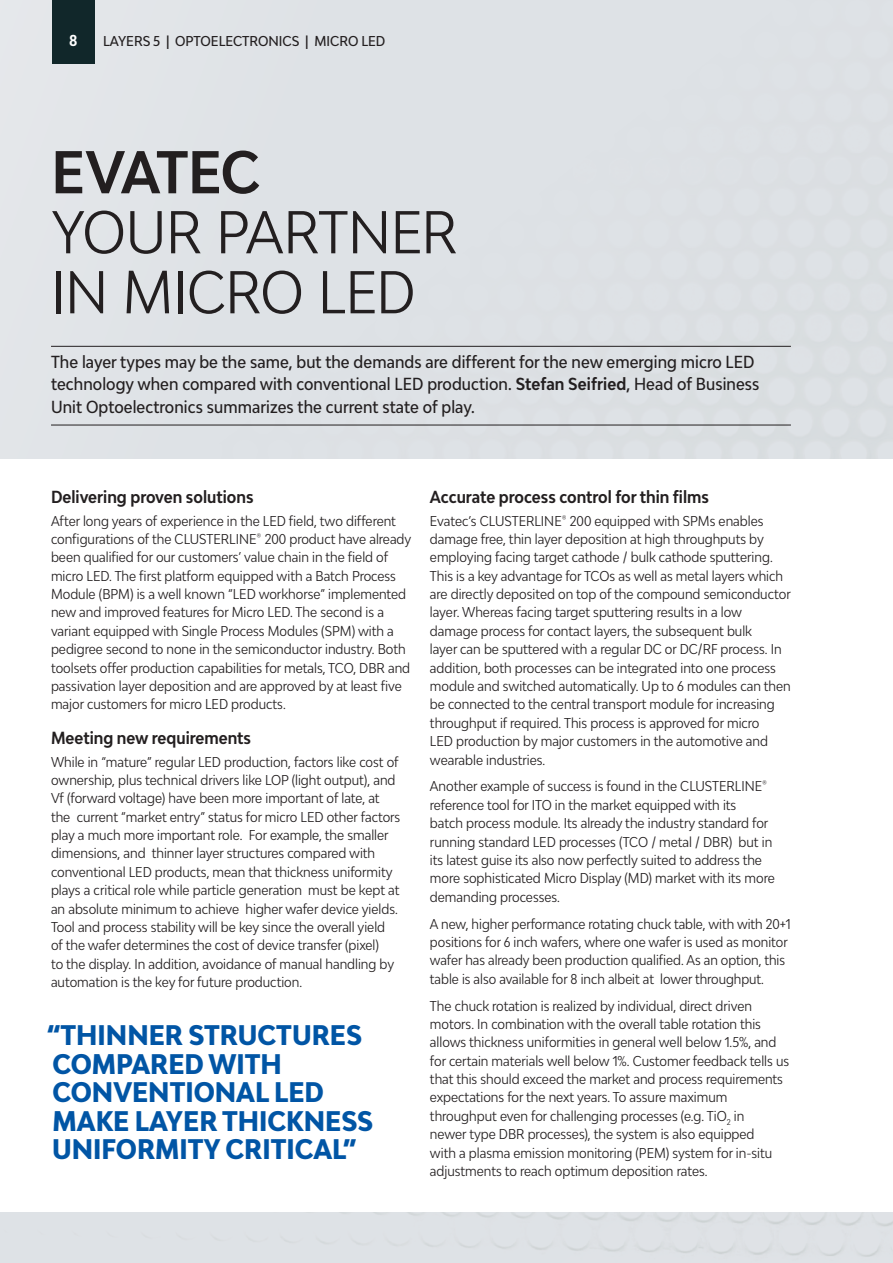
<style>
.page{position:relative;width:893px;height:1263px;background:#fff}
.page>*{position:absolute;margin:0;border:0;box-sizing:border-box;transform-origin:0 0}
.t1{font:condensed 57px/60px "Bw Modelica";letter-spacing:-.01em;color:#231f20}
.t2{font:700 condensed 57px "Bw Modelica";letter-spacing:-.02em;color:#231f20}
.t3{font:800 condensed 26.85px/28.5px "Bw Modelica";color:#0155a5}
._11_pt_avobe_below{font:500 condensed 16.5px/22.5px "Bw Modelica";letter-spacing:.005em;color:#231f20}
.t4{font:700 condensed 16.5px "Bw Modelica";color:#231f20}
.t5{font:700 condensed 15px "Bw Modelica";color:#fff}
.t6{font:condensed 13.5px/18.3px "Bw Modelica";color:#231f20}
.t7{font:500 condensed 13.5px "Bw Modelica";color:#231f20}
.s1{font-weight:700}
</style>
<div class="page">
<hr style="left:51px;top:346px;width:740px;height:1px;background:#231f20">
<hr style="left:51px;top:425px;width:740px;height:1px;background:#231f20">
<div style="left:52px;top:0;width:43px;height:64px;background:#11272a"></div>
<p class="t5" style="left:69px;top:31px;width:10px">8</p>
<p class="t7" style="left:103px;top:33px;width:284px">LAYERS 5 | OPTOELECTRONICS | MICRO LED</p>
<h2 class="t2" style="left:51px;top:135px;width:210px">EVATEC</h2>
<h2 class="t1" style="left:51px;top:201px;width:407px">YOUR PARTNER<br>IN MICRO LED</h2>
<p class="_11_pt_avobe_below" style="left:51px;top:350px;width:710px">The layer types may be the same, but the demands are different for the new emerging micro LED technology when compared with conventional LED production. <span class="s1">Stefan Seifried</span>, Head of Business<br>Unit Optoelectronics summarizes the current state of play.</p>
<p class="t4" style="left:51px;top:486px;width:204px">Delivering proven solutions</p>
<p class="t6" style="left:51px;top:511px;width:362px">After long years of experience in the LED field, two different configurations of the CLUSTERLINE® 200 product have already been qualified for our customers’ value chain in the field of micro LED. The first platform equipped with a Batch Process Module (BPM) is a well known “LED workhorse” implemented new and improved features for Micro LED. The second is a variant equipped with Single Process Modules (SPM) with a pedigree second to none in the semiconductor industry. Both toolsets offer production capabilities for metals, TCO, DBR and passivation layer deposition and are approved by at least five major customers for micro LED products.</p>
<p class="t4" style="left:51px;top:727px;width:202px">Meeting new requirements</p>
<p class="t6" style="left:51px;top:752px;width:351px">While in “mature” regular LED production, factors like cost of ownership, plus technical drivers like LOP (light output), and Vf (forward voltage) have been more important of late, at the current “market entry” status for micro LED other factors play a much more important role. For example, the smaller dimensions, and thinner layer structures compared with conventional LED products, mean that thickness uniformity plays a critical role while particle generation must be kept at an absolute minimum to achieve higher wafer device yields.<br>Tool and process stability will be key since the overall yield of the wafer determines the cost of device transfer (pixel)<br>to the display. In addition, avoidance of manual handling by automation is the key for future production.</p>
<p class="t3" style="left:47px;top:1020px;width:328px">“THINNER STRUCTURES<br>COMPARED WITH<br>CONVENTIONAL LED<br>MAKE LAYER THICKNESS<br>UNIFORMITY CRITICAL”</p>
<p class="t4" style="left:430px;top:486px;width:281px">Accurate process control for thin films</p>
<p class="t6" style="left:430px;top:511px;width:362px">Evatec’s CLUSTERLINE® 200 equipped with SPMs enables damage free, thin layer deposition at high throughputs by employing facing target cathode / bulk cathode sputtering.<br>This is a key advantage for TCOs as well as metal layers which are directly deposited on top of the compound semiconductor layer. Whereas facing target sputtering results in a low damage process for contact layers, the subsequent bulk<br>layer can be sputtered with a regular DC or DC/RF process. In addition, both processes can be integrated into one process module and switched automatically. Up to 6 modules can then be connected to the central transport module for increasing throughput if required. This process is approved for micro<br>LED production by major customers in the automotive and wearable industries.</p>
<p class="t6" style="left:430px;top:777px;width:346px">Another example of success is found in the CLUSTERLINE® reference tool for ITO in the market equipped with its<br>batch process module. Its already the industry standard for running standard LED processes (TCO / metal / DBR) but in its latest guise its also now perfectly suited to address the more sophisticated Micro Display (MD) market with its more demanding processes.</p>
<p class="t6" style="left:430px;top:914px;width:362px">A new, higher performance rotating chuck table, with with 20+1 positions for 6 inch wafers, where one wafer is used as monitor wafer has already been production qualified. As an option, this table is also available for 8 inch albeit at lower throughput.</p>
<p class="t6" style="left:430px;top:996px;width:361px">The chuck rotation is realized by individual, direct driven motors. In combination with the overall table rotation this allows thickness uniformities in general well below 1.5%, and for certain materials well below 1%. Customer feedback tells us that this should exceed the market and process requirements expectations for the next years. To assure maximum throughput even for challenging processes (e.g. TiO<sub>2</sub> in<br>newer type DBR processes), the system is also equipped<br>with a plasma emission monitoring (PEM) system for in-situ adjustments to reach optimum deposition rates.</p>
</div>
